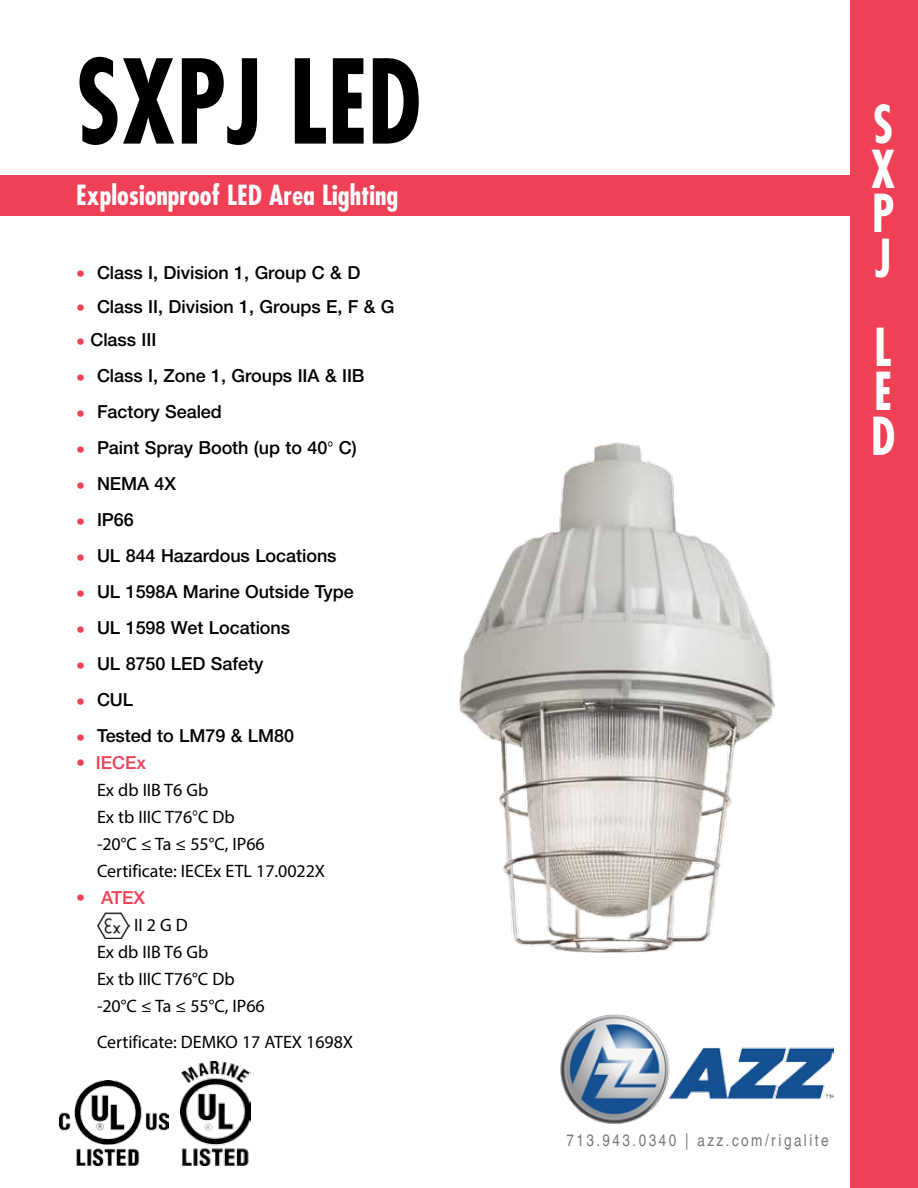
<style>
.page{position:relative;width:918px;height:1188px;background:#fff}
.page>*{position:absolute;margin:0;border:0;box-sizing:border-box;transform-origin:0 0}
.t1{font:700 condensed 113.25px "Futura";color:#000;scale:.9 1}
.t2{font:700 condensed 50.85px/44.5px "Futura";color:#fff;text-align:justify;scale:.9 1}
.t3{font:700 condensed 27px "Futura";color:#fff}
.t4{font:500 18px "Helvetica Neue LT Std";letter-spacing:-.005em;color:#000}
.t5{font:18px/27px "Myriad Pro";letter-spacing:-.005em;color:#000}
.t6{font:500 18px "Helvetica Neue LT Std";letter-spacing:-.005em;color:#ef4056}
.t7{font:condensed 16.5px "Helvetica Com";letter-spacing:.15em;color:#77787b}
.s1{color:#ef4056}
.s2{font-family:"Helvetica Com";font-weight:400;font-stretch:condensed}
.s3{font-family:"Helvetica Com";font-stretch:condensed}
</style>
<div class="page">
<div style="left:0;top:176px;width:861px;height:40px;background:#ef4056"></div>
<div style="left:850px;top:0;width:68px;height:1188px;background:#ef4056"></div>
<img style="left:459px;top:443px;width:315px;height:509px">
<img style="left:560px;top:1014px;width:274px;height:110px">
<img style="left:59px;top:1080px;width:110px;height:85px">
<img style="left:181px;top:1061px;width:69px;height:104px">
<img style="left:97px;top:912px;width:33px;height:27px">
<h1 class="t1" style="left:76px;top:29px;width:385px">SXPJ LED</h1>
<h3 class="t3" style="left:76px;top:178px;width:324px">Explosionproof LED Area Lighting</h3>
<p class="t4" style="left:76px;top:262px;width:286px"><span class="s1">•</span> Class I, Division 1, Group C &amp; D</p>
<p class="t4" style="left:76px;top:295px;width:320px"><span class="s1">•</span> Class II, Division 1, Groups E, F &amp; G</p>
<p class="t4" style="left:76px;top:329px;width:82px"><span class="s1">•</span> Class III</p>
<p class="t4" style="left:76px;top:365px;width:290px"><span class="s1">•</span> Class I, Zone 1, Groups IIA &amp; IIB</p>
<p class="t4" style="left:76px;top:401px;width:147px"><span class="s1">•</span> Factory Sealed</p>
<p class="t4" style="left:76px;top:437px;width:282px"><span class="s1">•</span> Paint Spray Booth (up to 40<span class="s2">°</span> C)</p>
<p class="t4" style="left:76px;top:473px;width:102px"><span class="s1">•</span> NEMA 4X</p>
<p class="t4" style="left:76px;top:509px;width:59px"><span class="s1">•</span> IP66</p>
<p class="t4" style="left:76px;top:545px;width:262px"><span class="s1">•</span> UL 844 Hazardous Locations</p>
<p class="t4" style="left:76px;top:581px;width:279px"><span class="s1">•</span> UL 1598A Marine Outside Type</p>
<p class="t4" style="left:76px;top:617px;width:216px"><span class="s1">•</span> UL 1598 Wet Locations</p>
<p class="t4" style="left:76px;top:653px;width:189px"><span class="s1">•</span> UL 8750 LED Safety</p>
<p class="t4" style="left:76px;top:689px;width:59px"><span class="s1">•</span> CUL</p>
<p class="t4" style="left:76px;top:725px;width:220px"><span class="s1">•</span> Tested to LM79 &amp; LM80</p>
<p class="t6" style="left:76px;top:752px;width:71px">• IECEx</p>
<p class="t5" style="left:97px;top:776px;width:230px">Ex db IIB T6 Gb<br>Ex tb IIIC T76<span class="s3">°</span>C Db<br>-20°C ≤ Ta ≤ 55°C, IP66<br>Certificate: IECEx ETL 17.0022X</p>
<p class="t6" style="left:76px;top:887px;width:71px">• ATEX</p>
<p class="t5" style="left:97px;top:911px;width:169px;text-indent:37px">II 2 G D<br>Ex db IIB T6 Gb<br>Ex tb IIIC T76°C Db -20°C ≤ Ta ≤ 55°C, IP66</p>
<p class="t5" style="left:97px;top:1028px;width:258px">Certificate: DEMKO 17 ATEX 1698X</p>
<h2 class="t2" style="left:871px;top:102px;width:29px">S X P J</h2>
<h2 class="t2" style="left:871px;top:324px;width:28px">L E D</h2>
<p class="t7" style="left:566px;top:1131px;width:264px">713.943.0340 | azz.com/rigalite</p>
</div>
